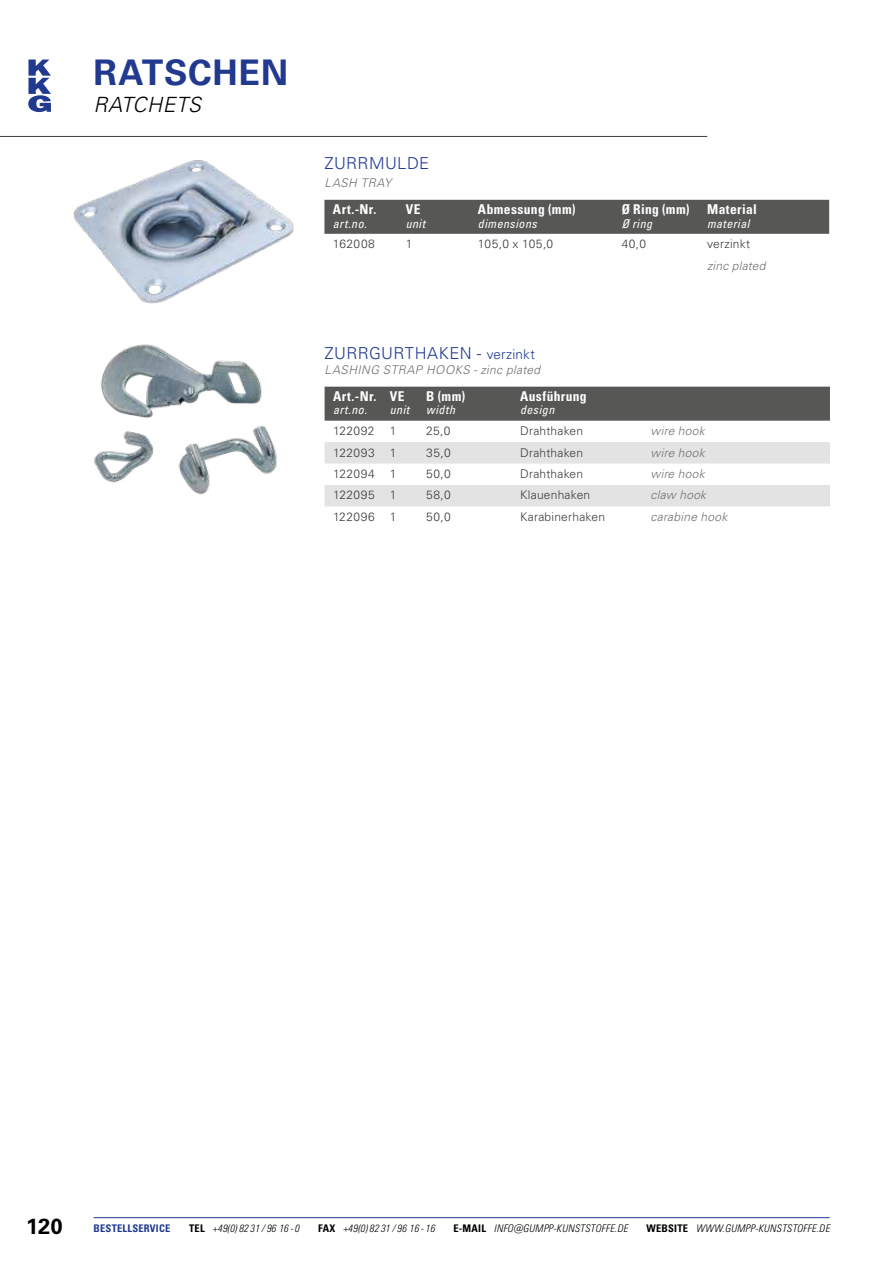
<style>
.page{position:relative;width:893px;height:1263px;background:#fff}
.page>*{position:absolute;margin:0;border:0;box-sizing:border-box;transform-origin:0 0}
.t1{font:700 35.25px "Univers LT Pro 65";letter-spacing:.02em;color:#213a8f}
.t2{font:700 21.9px "Univers LT Pro 65";color:#000}
.t3{font:italic 300 21px "Univers LT Pro 45";letter-spacing:.02em;color:#000}
.t4{font:300 16.5px "Univers LT Pro 45";letter-spacing:.025em;color:#213a8f}
.t5{font:700 condensed 13.5px "Univers LT Pro";letter-spacing:.025em;color:#fff}
.t6{font:300 12px "Univers LT Pro 45";letter-spacing:.02em;color:#3c3c3b}
.t7{font:italic 300 12px "Univers LT Pro 45";letter-spacing:.02em;color:#706f6f}
.t8{font:italic condensed 12px "Univers LT Pro";letter-spacing:.04em;color:#fff}
.t9{font:italic 300 12px "Univers LT Pro 45";letter-spacing:.04em;color:#706f6f}
.t10{font:italic 300 condensed 10.5px "Univers LT Pro";letter-spacing:.02em;color:#000}
.t11{font:700 condensed 10.5px "Univers LT Pro";letter-spacing:.02em;color:#213a8f}
.s1{font-size:13.5px}
.s2{font-weight:700;font-style:normal}
</style>
<div class="page">
<svg style="left:28px;top:60px;width:23px;height:53px"></svg>
<hr style="left:94px;top:1217px;width:736px;height:1px;background:#213a8f">
<hr style="left:0;top:136px;width:707px;height:1px;background:#3c3c3b">
<div style="left:324px;top:200px;width:505px;height:34px;background:#575756"></div>
<img style="left:73px;top:160px;width:221px;height:144px">
<div style="left:325px;top:387px;width:505px;height:34px;background:#575756"></div>
<svg style="left:325px;top:442px;width:505px;height:64px"></svg>
<img style="left:94px;top:344px;width:183px;height:151px">
<h1 class="t1" style="left:94px;top:48px;width:196px">RATSCHEN</h1>
<h3 class="t3" style="left:94px;top:92px;width:109px">RATCHETS</h3>
<h3 class="t4" style="left:324px;top:153px;width:106px">ZURRMULDE</h3>
<p class="t9" style="left:324px;top:175px;width:69px">LASH TRAY</p>
<p class="t5" style="left:333px;top:201px;width:45px">Art.-Nr.</p>
<p class="t5" style="left:406px;top:201px;width:16px">VE</p>
<p class="t5" style="left:478px;top:201px;width:99px">Abmessung (mm)</p>
<p class="t5" style="left:622px;top:201px;width:70px">Ø Ring (mm)</p>
<p class="t5" style="left:707px;top:201px;width:51px">Material</p>
<p class="t8" style="left:333px;top:216px;width:35px">art.no.</p>
<p class="t8" style="left:406px;top:216px;width:21px">unit</p>
<p class="t8" style="left:478px;top:216px;width:60px">dimensions</p>
<p class="t8" style="left:622px;top:216px;width:32px">Ø ring</p>
<p class="t8" style="left:707px;top:216px;width:44px">material</p>
<p class="t6" style="left:333px;top:236px;width:44px">162008</p>
<p class="t6" style="left:406px;top:236px;width:8px">1</p>
<p class="t6" style="left:478px;top:236px;width:77px">105,0 x 105,0</p>
<p class="t6" style="left:622px;top:236px;width:26px">40,0</p>
<p class="t6" style="left:707px;top:236px;width:45px">verzinkt</p>
<p class="t7" style="left:707px;top:258px;width:60px">zinc plated</p>
<h3 class="t4" style="left:325px;top:342px;width:212px">ZURRGURTHAKEN - <span class="s1">verzinkt</span></h3>
<p class="t7" style="left:325px;top:362px;width:217px">LASHING STRAP HOOKS - zinc plated</p>
<p class="t5" style="left:333px;top:388px;width:73px">Art.-Nr. VE</p>
<p class="t5" style="left:426px;top:388px;width:41px">B (mm)</p>
<p class="t5" style="left:520px;top:388px;width:68px">Ausführung</p>
<p class="t8" style="left:333px;top:403px;width:35px">art.no.</p>
<p class="t8" style="left:390px;top:403px;width:21px">unit</p>
<p class="t8" style="left:426px;top:403px;width:30px">width</p>
<p class="t8" style="left:520px;top:403px;width:36px">design</p>
<p class="t6" style="left:333px;top:423px;width:43px">122092</p>
<p class="t6" style="left:390px;top:423px;width:8px">1</p>
<p class="t6" style="left:426px;top:423px;width:26px">25,0</p>
<p class="t6" style="left:520px;top:423px;width:64px">Drahthaken</p>
<p class="t7" style="left:651px;top:423px;width:56px">wire hook</p>
<p class="t6" style="left:333px;top:444px;width:43px">122093</p>
<p class="t6" style="left:390px;top:444px;width:8px">1</p>
<p class="t6" style="left:426px;top:444px;width:26px">35,0</p>
<p class="t6" style="left:520px;top:444px;width:64px">Drahthaken</p>
<p class="t7" style="left:651px;top:445px;width:56px">wire hook</p>
<p class="t6" style="left:333px;top:466px;width:65px">122094 1</p>
<p class="t6" style="left:426px;top:466px;width:26px">50,0</p>
<p class="t6" style="left:520px;top:466px;width:64px">Drahthaken</p>
<p class="t7" style="left:651px;top:466px;width:56px">wire hook</p>
<p class="t6" style="left:333px;top:487px;width:43px">122095</p>
<p class="t6" style="left:390px;top:487px;width:8px">1</p>
<p class="t6" style="left:426px;top:487px;width:26px">58,0</p>
<p class="t6" style="left:520px;top:487px;width:72px">Klauenhaken</p>
<p class="t7" style="left:650px;top:488px;width:57px">claw hook</p>
<p class="t6" style="left:333px;top:509px;width:65px">122096 1</p>
<p class="t6" style="left:426px;top:509px;width:26px">50,0</p>
<p class="t6" style="left:520px;top:509px;width:86px">Karabinerhaken</p>
<p class="t7" style="left:650px;top:509px;width:78px">carabine hook</p>
<h2 class="t2" style="left:26px;top:1211px;width:38px">120</h2>
<p class="t11" style="left:94px;top:1222px;width:78px">BESTELLSERVICE</p>
<p class="t10" style="left:189px;top:1221px;width:112px"><span class="s2">TEL</span> +49(0) 82 31 / 96 16 - 0</p>
<p class="t10" style="left:318px;top:1221px;width:118px"><span class="s2">FAX</span> +49(0) 82 31 / 96 16 - 16</p>
<p class="t10" style="left:453px;top:1221px;width:176px"><span class="s2">E-MAIL</span> INFO@GUMPP-KUNSTSTOFFE.DE</p>
<p class="t10" style="left:647px;top:1221px;width:185px"><span class="s2">WEBSITE</span> WWW.GUMPP-KUNSTSTOFFE.DE</p>
</div>
